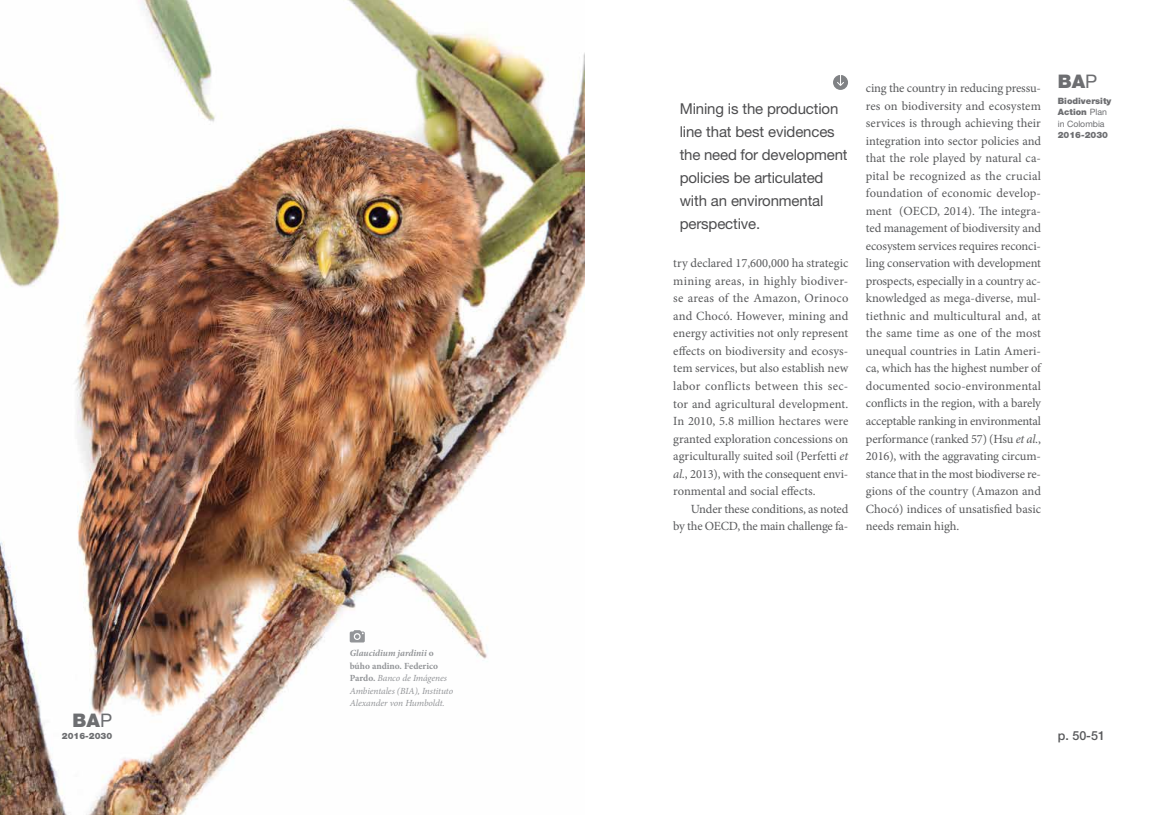
<style>
.page{position:relative;width:1170px;height:815px;background:#fff}
.page>*{position:absolute;margin:0;border:0;box-sizing:border-box;transform-origin:0 0}
.t1{font:900 18.75px "Helvetica Neue LT Std";color:#6d6e71}
.t2{font:15px/23.1px "Helvetica Neue LT Std";letter-spacing:-.01em;color:#4d4d4f}
.t3{font:12.5px/17.5px "Minion Pro";letter-spacing:-.01em;color:#58595b;text-align:justify}
.t4{font:500 12.5px "Helvetica Neue LT Std";color:#58595b}
.t5{font:italic 9.38px/12.5px "Minion Pro";letter-spacing:-.01em;color:#939598}
.t6{font:900 8.75px/11.2px "Helvetica Neue LT Std";color:#6d6e71}
.s1{font-weight:400}
.s2{font-weight:700}
.s3{font-weight:700;font-style:normal}
.s4{font-style:italic}
</style>
<div class="page">
<img style="left:0;top:0;width:584px;height:815px">
<svg style="left:350px;top:630px;width:15px;height:12px"></svg>
<svg style="left:833px;top:75px;width:15px;height:15px"></svg>
<h1 class="t1" style="left:73px;top:709px;width:41px">BA<span class="s1">P</span></h1>
<p class="t6" style="left:62px;top:730px;width:52px">2016-2030</p>
<p class="t5" style="left:350px;top:647px;width:105px"><span class="s2">Glaucidium jardinii</span> <span class="s3">o búho andino. Federico<br>Pardo.</span> Banco de Imágenes<br>Ambientales (BIA), Instituto<br>Alexander von Humboldt.</p>
<p class="t2" style="left:679px;top:97px;width:169px">Mining is the production line that best evidences the need for development policies be articulated with an environmental perspective.</p>
<p class="t3" style="left:673px;top:255px;width:177px">try declared 17,600,000 ha strategic mining areas, in highly biodiver&shy;se areas of the Amazon, Orinoco and Chocó. However, mining and energy activities not only represent effects on biodiversity and ecosys&shy;tem services, but also establish new labor conflicts between this sec&shy;tor and agricultural development.<br>In 2010, 5.8 million hectares were granted exploration concessions on agriculturally suited soil (Perfetti <span class="s4">et al.</span>, 2013), with the consequent envi&shy;ronmental and social effects.</p>
<p class="t3" style="left:673px;top:500px;width:176px;text-align:right">Under these conditions, as noted<br>by the OECD, the main challenge fa-</p>
<p class="t3" style="left:865px;top:80px;width:177px">cing the country in reducing pressu&shy;res on biodiversity and ecosystem services is through achieving their integration into sector policies and that the role played by natural ca&shy;pital be recognized as the crucial foundation of economic develop&shy;ment (OECD, 2014). The integra&shy;ted management of biodiversity and ecosystem services requires reconci&shy;ling conservation with development prospects, especially in a country ac&shy;knowledged as mega-diverse, mul&shy;tiethnic and multicultural and, at the same time as one of the most unequal countries in Latin Ameri&shy;ca, which has the highest number of documented socio-environmental conflicts in the region, with a barely acceptable ranking in environmental performance (ranked 57) (Hsu <span class="s4">et al.</span>, 2016), with the aggravating circum&shy;stance that in the most biodiverse re&shy;gions of the country (Amazon and Chocó) indices of unsatisfied basic needs remain high.</p>
<h1 class="t1" style="left:1057px;top:70px;width:41px">BA<span class="s1">P</span></h1>
<p class="t6" style="left:1057px;top:95px;width:55px">Biodiversity<br>Action <span class="s1">Plan in Colombia</span></p>
<p class="t6" style="left:1057px;top:129px;width:52px">2016-2030</p>
<p class="t4" style="left:1057px;top:728px;width:49px">p. 50-51</p>
</div>
